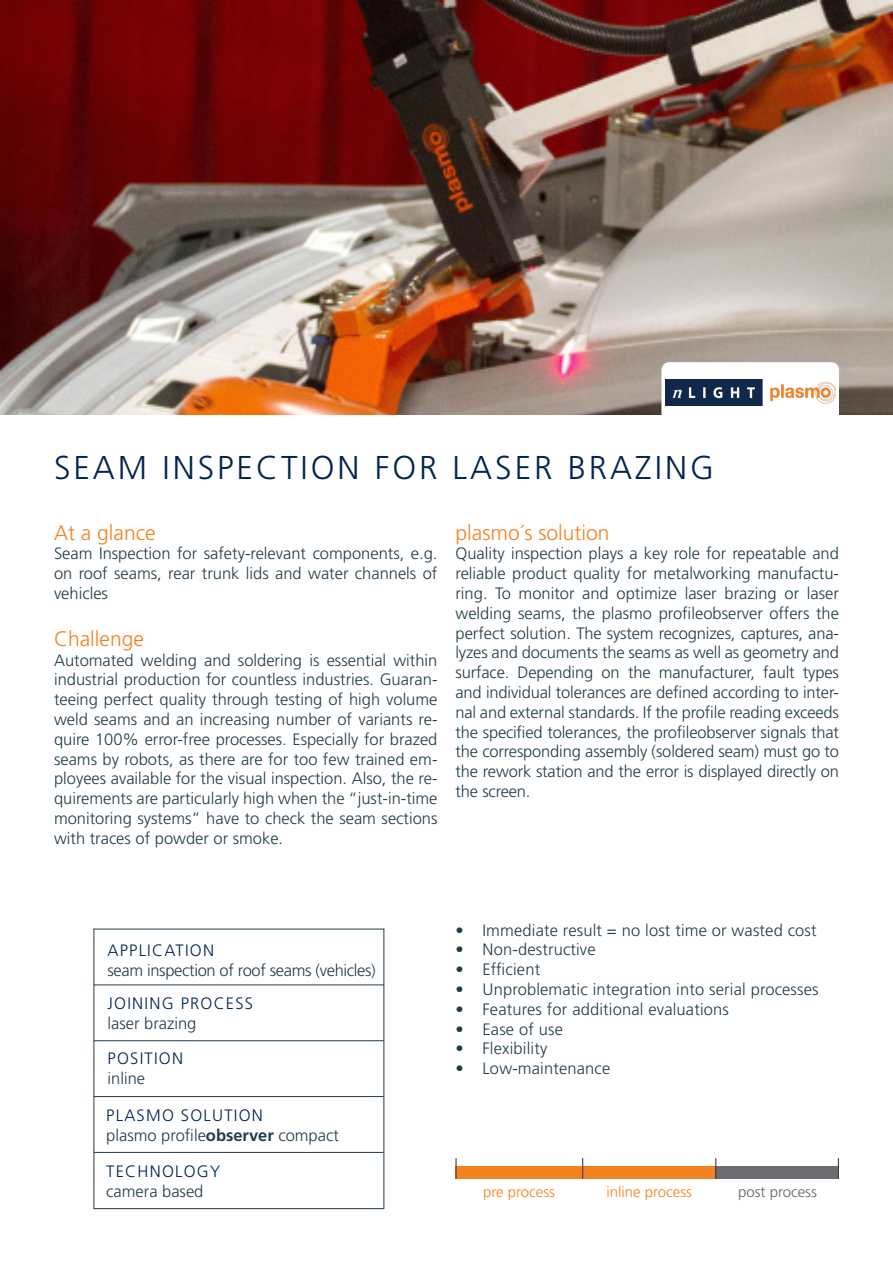
<style>
.page{position:relative;width:893px;height:1263px;background:#fff}
.page>*{position:absolute;margin:0;border:0;box-sizing:border-box;transform-origin:0 0}
.t1{font:300 33px "Frutiger LT Pro";letter-spacing:.09em;color:#002451}
.t2{font:300 21px "Frutiger LT Pro";color:#f58220}
.t3{font:300 16.5px/19.8px "Frutiger LT Pro";color:#233c48;text-align:justify}
.t4{font:300 16.5px "Frutiger LT Pro";letter-spacing:.075em;color:#002451}
.t5{font:300 16.5px "Frutiger LT Pro";letter-spacing:-.02em;color:#233c48}
.t6{font:300 15px "Frutiger LT Pro";color:#f58220}
.t7{font:300 15px "Frutiger LT Pro";color:#636366}
.s1{font-weight:700}
</style>
<div class="page">
<hr style="left:94px;top:1208px;width:290px;height:1px;background:#233c48">
<hr style="left:94px;top:929px;width:290px;height:1px;background:#233c48">
<hr style="left:94px;top:984px;width:290px;height:1px;background:#233c48">
<hr style="left:94px;top:1040px;width:290px;height:1px;background:#233c48">
<hr style="left:94px;top:1096px;width:290px;height:1px;background:#233c48">
<hr style="left:94px;top:1152px;width:290px;height:1px;background:#233c48">
<hr style="left:94px;top:929px;width:1px;height:280px;background:#233c48">
<hr style="left:384px;top:929px;width:1px;height:280px;background:#233c48">
<div style="left:583px;top:1166px;width:133px;height:13px;background:#f58220"></div>
<div style="left:716px;top:1166px;width:123px;height:13px;background:#6c6d70"></div>
<div style="left:455px;top:1166px;width:128px;height:13px;background:#f58220"></div>
<hr style="left:455px;top:1158px;width:2px;height:21px;background:#3e3e3f">
<svg style="left:582px;top:1158px;width:1px;height:21px"></svg>
<svg style="left:715px;top:1158px;width:1px;height:21px"></svg>
<svg style="left:838px;top:1158px;width:1px;height:21px"></svg>
<img style="left:0;top:0;width:893px;height:415px">
<div style="left:661px;top:362px;width:178px;height:62px;background:#fff"></div>
<img style="left:665px;top:379px;width:170px;height:26px">
<p class="t1" style="left:54px;top:448px;width:661px">SEAM INSPECTION FOR LASER BRAZING</p>
<p class="t2" style="left:54px;top:520px;width:103px">At a glance</p>
<p class="t3" style="left:54px;top:544px;width:385px">Seam Inspection for safety-relevant components, e.g. on roof seams, rear trunk lids and water channels of vehicles</p>
<p class="t2" style="left:54px;top:626px;width:91px">Challenge</p>
<p class="t3" style="left:54px;top:650px;width:385px">Automated welding and soldering is essential within industrial production for countless industries. Guaran&shy;teeing perfect quality through testing of high volume weld seams and an increasing number of variants re&shy;quire 100% error-free processes. Especially for brazed seams by robots, as there are for too few trained em&shy;ployees available for the visual inspection. Also, the re&shy;quirements are particularly high when the “just-in-time monitoring systems” have to check the seam sections with traces of powder or smoke.</p>
<p class="t2" style="left:455px;top:520px;width:156px">plasmo´s solution</p>
<p class="t3" style="left:455px;top:544px;width:385px">Quality inspection plays a key role for repeatable and reliable product quality for metalworking manufactu&shy;ring. To monitor and optimize laser brazing or laser welding seams, the plasmo profileobserver offers the perfect solution. The system recognizes, captures, ana&shy;lyzes and documents the seams as well as geometry and surface. Depending on the manufacturer, fault types and individual tolerances are defined according to inter&shy;nal and external standards. If the profile reading exceeds the specified tolerances, the profileobserver signals that the corresponding assembly (soldered seam) must go to the rework station and the error is displayed directly on the screen.</p>
<p class="t4" style="left:108px;top:941px;width:108px">APPLICATION</p>
<p class="t5" style="left:108px;top:961px;width:270px">seam inspection of roof seams (vehicles)</p>
<p class="t4" style="left:108px;top:993px;width:147px">JOINING PROCESS</p>
<p class="t3" style="left:108px;top:1013px;width:90px">laser brazing</p>
<p class="t4" style="left:108px;top:1049px;width:77px">POSITION</p>
<p class="t3" style="left:108px;top:1069px;width:39px">inline</p>
<p class="t4" style="left:106px;top:1105px;width:158px">PLASMO SOLUTION</p>
<p class="t3" style="left:106px;top:1125px;width:234px">plasmo profile<span class="s1">observer</span> compact</p>
<p class="t3" style="left:455px;top:920px;width:363px">• Immediate result = no lost time or wasted cost</p>
<p class="t3" style="left:455px;top:940px;width:142px">• Non-destructive</p>
<p class="t3" style="left:455px;top:960px;width:86px">• Efficient</p>
<p class="t3" style="left:455px;top:979px;width:365px">• Unproblematic integration into serial processes</p>
<p class="t3" style="left:455px;top:999px;width:275px">• Features for additional evaluations</p>
<p class="t3" style="left:455px;top:1019px;width:109px">• Ease of use</p>
<p class="t3" style="left:455px;top:1039px;width:93px">• Flexibility</p>
<p class="t3" style="left:455px;top:1059px;width:156px">• Low-maintenance</p>
<p class="t4" style="left:106px;top:1162px;width:115px">TECHNOLOGY</p>
<p class="t3" style="left:106px;top:1181px;width:99px">camera based</p>
<p class="t6" style="left:483px;top:1183px;width:73px">pre process</p>
<p class="t6" style="left:606px;top:1183px;width:87px">inline process</p>
<p class="t7" style="left:738px;top:1183px;width:80px">post process</p>
</div>
